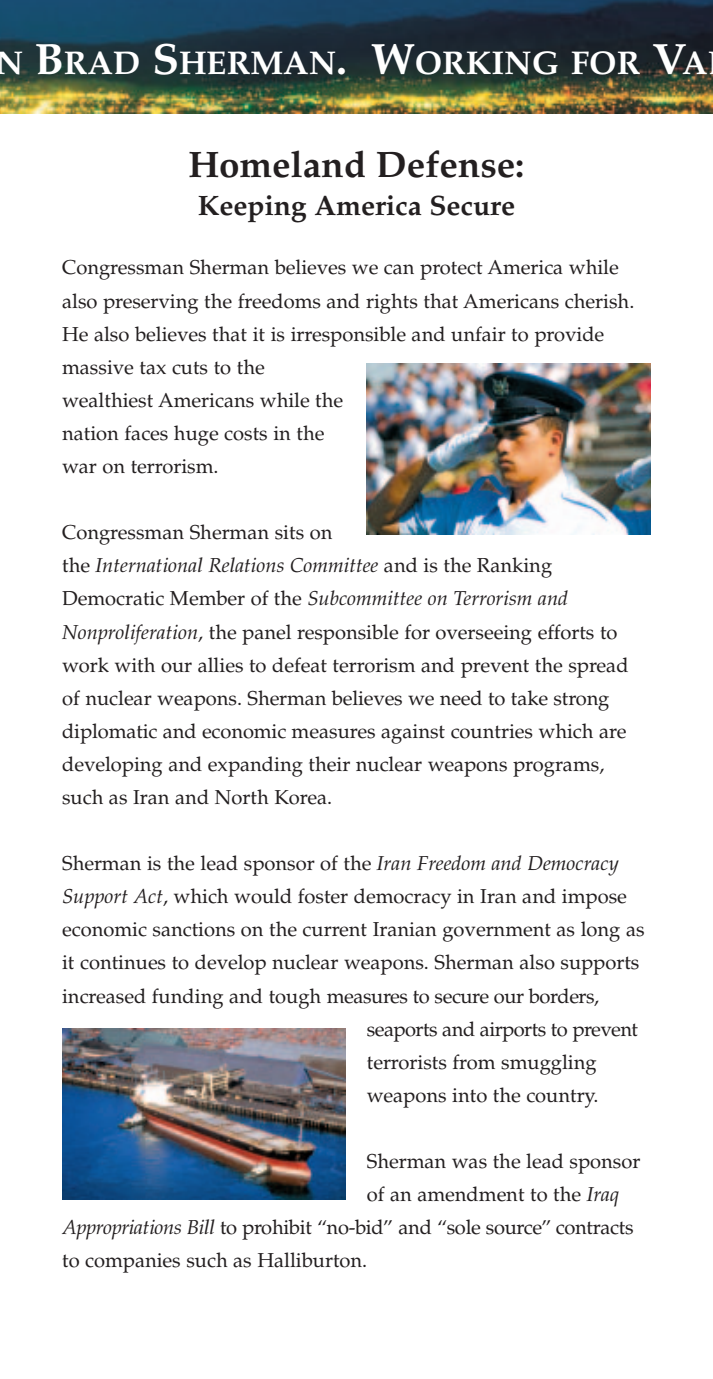
<style>
.page{position:relative;width:713px;height:1379px;background:#fff}
.page>*{position:absolute;margin:0;border:0;box-sizing:border-box;transform-origin:0 0}
.t1{font:700 36.75px "Palatino";color:#231f20}
.t2{font:700 32.9px "Palatino";color:#fff}
.t3{font:700 28px "Palatino";color:#231f20}
.t4{font:20.12px/33.1px "Palatino";color:#231f20}
.t5{font:20.12px "Palatino";letter-spacing:-.02em;color:#231f20}
.t6{font:20.12px "Palatino";letter-spacing:-.025em;color:#231f20}
.s1{font-size:43.75px}
.s2{font-style:italic}
</style>
<div class="page">
<img style="left:0;top:0;width:713px;height:113px">
<img style="left:367px;top:364px;width:283px;height:170px">
<img style="left:62px;top:1028px;width:284px;height:170px">
<h2 class="t2" style="left:-5px;top:44px;width:713px">N <span class="s1">B</span>RAD <span class="s1">S</span>HERMAN<span class="s1">. W</span>ORKING FOR <span class="s1">V</span>A</h2>
<h1 class="t1" style="left:188px;top:143px;width:337px">Homeland Defense:</h1>
<h3 class="t3" style="left:198px;top:189px;width:319px">Keeping America Secure</h3>
<p class="t4" style="left:62px;top:251px;width:573px">Congressman Sherman believes we can protect America while also preserving the freedoms and rights that Americans cherish.<br>He also believes that it is irresponsible and unfair to provide massive tax cuts to the<br>wealthiest Americans while the<br>nation faces huge costs in the<br>war on terrorism.</p>
<p class="t4" style="left:62px;top:515px;width:568px">Congressman Sherman sits on<br>the <span class="s2">International Relations Committee</span> and is the Ranking Democratic Member of the <span class="s2">Subcommittee on Terrorism and Nonproliferation</span>, the panel responsible for overseeing efforts to work with our allies to defeat terrorism and prevent the spread of nuclear weapons. Sherman believes we need to take strong diplomatic and economic measures against countries which are developing and expanding their nuclear weapons programs, such as Iran and North Korea.</p>
<p class="t4" style="left:62px;top:846px;width:558px">Sherman is the lead sponsor of the <span class="s2">Iran Freedom and Democracy</span></p>
<p class="t4" style="left:62px;top:879px;width:566px"><span class="s2">Support Act</span>, which would foster democracy in Iran and impose</p>
<p class="t4" style="left:62px;top:912px;width:584px">economic sanctions on the current Iranian government as long as</p>
<p class="t4" style="left:62px;top:945px;width:578px">it continues to develop nuclear weapons. Sherman also supports</p>
<p class="t5" style="left:62px;top:983px;width:538px">increased funding and tough measures to secure our borders,</p>
<p class="t6" style="left:367px;top:1016px;width:273px">seaports and airports to prevent</p>
<p class="t4" style="left:367px;top:1045px;width:231px">terrorists from smuggling</p>
<p class="t4" style="left:367px;top:1078px;width:233px">weapons into the country.</p>
<p class="t4" style="left:367px;top:1144px;width:275px">Sherman was the lead sponsor</p>
<p class="t4" style="left:367px;top:1177px;width:254px">of an amendment to the <span class="s2">Iraq</span></p>
<p class="t4" style="left:62px;top:1210px;width:573px"><span class="s2">Appropriations Bill</span> to prohibit “no-bid” and “sole source” contracts</p>
<p class="t4" style="left:62px;top:1243px;width:307px">to companies such as Halliburton.</p>
</div>
